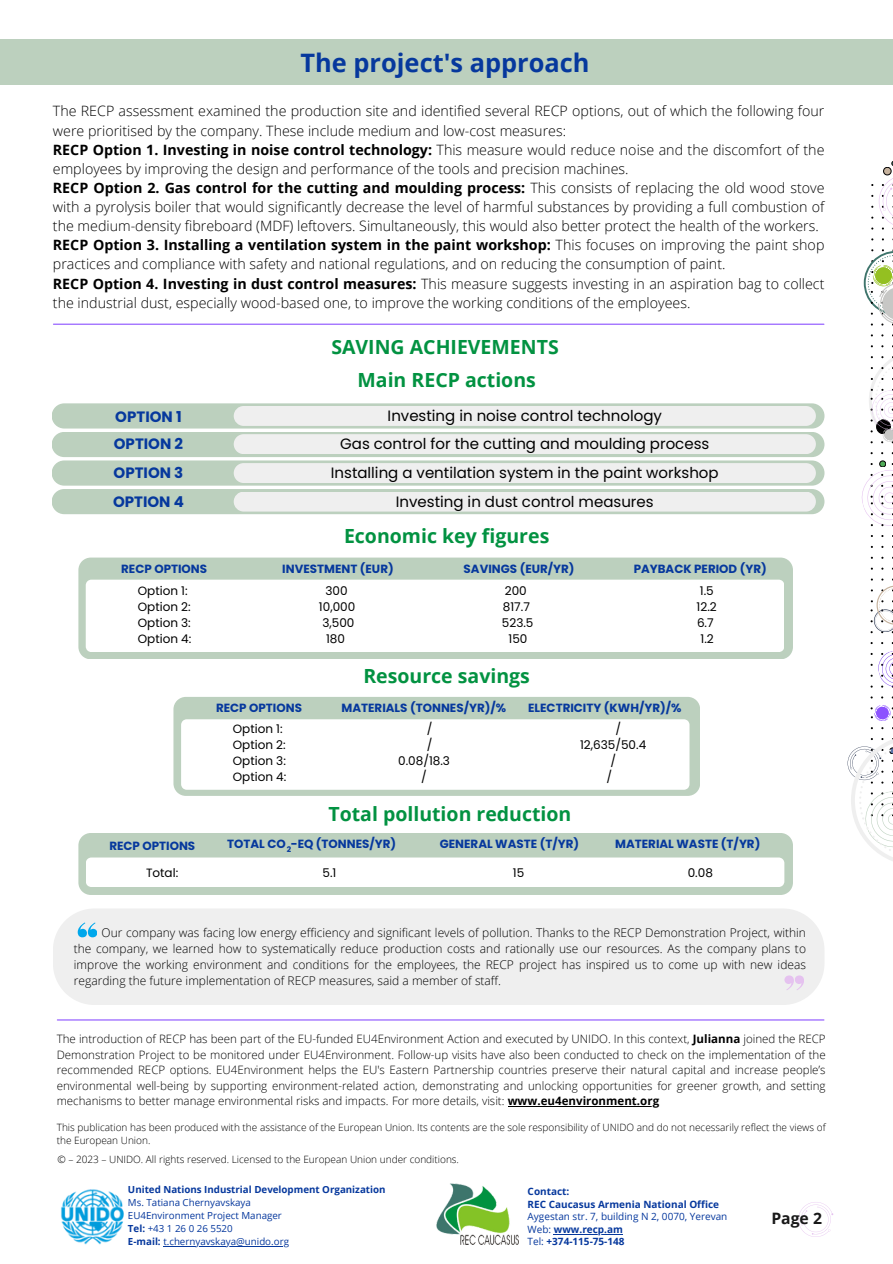
<style>
.page{position:relative;width:893px;height:1264px;background:#fff}
.page>*{position:absolute;margin:0;border:0;box-sizing:border-box;transform-origin:0 0}
.t1{font:700 25.35px "Open Sans";color:#06389d}
.t2{font:700 19.5px "Open Sans";color:#029241}
.t3{font:700 15.75px "Open Sans";color:#191919}
.t4{font:15px "Poppins";color:#000}
.t5{font:700 15px "Poppins";color:#06389d}
.t6{font:300 14.25px/19.2px "Open Sans";color:#000}
.t7{font:300 12px/16px "Open Sans";color:#000;text-align:justify}
.t8{font:12px "Poppins";color:#000}
.t9{font:700 11.85px "Poppins";color:#06389d}
.t10{font:300 11.55px/15.5px "Open Sans";color:#000;text-align:justify}
.t11{font:300 10.05px/13.4px "Open Sans";color:#000}
.t12{font:700 10.05px "Open Sans";color:#06389d}
.t13{font:10.05px "Open Sans";color:#06389d}
.t14{font:9.75px "Open Sans";color:#06389d}
.t15{font:700 9.75px "Open Sans";color:#06389d}
.t16{font:700 7.65px "Poppins";color:#06389d}
.s1{font-weight:700}
.s2{font-weight:400}
</style>
<div class="page">
<div style="left:0;top:40px;width:892px;height:45px;background:#bcd0be"></div>
<hr style="left:57px;top:1019px;width:766px;height:1px;background:#8c52ff">
<hr style="left:507px;top:1105px;width:152px;height:1px;background:#000">
<div style="left:52px;top:403px;width:772px;height:25px;background:#bcd0be;border-radius:13px"></div>
<div style="left:234px;top:406px;width:581px;height:20px;background:#efefef;border-radius:10px"></div>
<div style="left:52px;top:432px;width:772px;height:25px;background:#bcd0be;border-radius:13px"></div>
<div style="left:234px;top:434px;width:581px;height:20px;background:#efefef"></div>
<div style="left:52px;top:460px;width:772px;height:25px;background:#bcd0be;border-radius:13px"></div>
<div style="left:234px;top:463px;width:581px;height:20px;background:#efefef"></div>
<img style="left:61px;top:1189px;width:63px;height:56px">
<hr style="left:163px;top:1245px;width:126px;height:1px;background:#06389d">
<hr style="left:53px;top:323px;width:770px;height:2px;background:#8c52ff">
<div style="left:53px;top:909px;width:771px;height:96px;background:#efefef"></div>
<svg style="left:784px;top:975px;width:19px;height:15px"></svg>
<img style="left:436px;top:1183px;width:82px;height:61px">
<hr style="left:554px;top:1233px;width:69px;height:1px;background:#06389d">
<svg style="left:847px;top:161px;width:45px;height:700px"></svg>
<svg style="left:798px;top:1202px;width:35px;height:34px"></svg>
<div style="left:52px;top:489px;width:772px;height:25px;background:#bcd0be;border-radius:13px"></div>
<div style="left:234px;top:491px;width:581px;height:20px;background:#efefef;border-radius:10px"></div>
<div style="left:78px;top:557px;width:714px;height:102px;background:#bcd0be"></div>
<svg style="left:86px;top:579px;width:698px;height:73px"></svg>
<svg style="left:78px;top:833px;width:714px;height:62px"></svg>
<div style="left:173px;top:697px;width:527px;height:99px;background:#bcd0be"></div>
<svg style="left:181px;top:719px;width:508px;height:70px"></svg>
<svg style="left:78px;top:922px;width:19px;height:15px"></svg>
<h1 class="t1" style="left:300px;top:44px;width:291px">The project's approach</h1>
<h6 class="t6" style="left:53px;top:101px;width:773px">The RECP assessment examined the production site and identified several RECP options, out of which the following four were prioritised by the company. These include medium and low-cost measures:<br><span class="s1">RECP Option 1. Investing in noise control technology:</span> This measure would reduce noise and the discomfort of the employees by improving the design and performance of the tools and precision machines.<br><span class="s1">RECP Option 2. Gas control for the cutting and moulding process:</span> This consists of replacing the old wood stove with a pyrolysis boiler that would significantly decrease the level of harmful substances by providing a full combustion of the medium-density fibreboard (MDF) leftovers. Simultaneously, this would also better protect the health of the workers.<br><span class="s1">RECP Option 3. Installing a ventilation system in the paint workshop:</span> This focuses on improving the paint shop practices and compliance with safety and national regulations, and on reducing the consumption of paint.<br><span class="s1">RECP Option 4. Investing in dust control measures:</span> This measure suggests investing in an aspiration bag to collect the industrial dust, especially wood-based one, to improve the working conditions of the employees.</h6>
<h6 class="t2" style="left:331px;top:333px;width:229px">SAVING ACHIEVEMENTS</h6>
<h4 class="t2" style="left:357px;top:366px;width:180px">Main RECP actions</h4>
<h4 class="t5" style="left:115px;top:406px;width:68px">OPTION 1</h4>
<h6 class="t4" style="left:387px;top:405px;width:276px">Investing in noise control technology</h6>
<h4 class="t5" style="left:114px;top:433px;width:71px">OPTION 2</h4>
<h6 class="t4" style="left:340px;top:433px;width:370px">Gas control for the cutting and moulding process</h6>
<h6 class="t5" style="left:114px;top:462px;width:71px">OPTION 3</h6>
<h4 class="t4" style="left:331px;top:462px;width:389px">Installing a ventilation system in the paint workshop</h4>
<p class="t5" style="left:113px;top:491px;width:72px">OPTION 4</p>
<h3 class="t4" style="left:396px;top:491px;width:259px">Investing in dust control measures</h3>
<p class="t2" style="left:344px;top:522px;width:207px">Economic key figures</p>
<p class="t9" style="left:125px;top:566px;width:87px">RECP OPTIONS</p>
<p class="t8" style="left:138px;top:582px;width:51px">Option 1:</p>
<p class="t8" style="left:325px;top:582px;width:24px">300</p>
<p class="t8" style="left:504px;top:582px;width:23px">200</p>
<p class="t8" style="left:699px;top:582px;width:15px">1.5</p>
<p class="t8" style="left:138px;top:598px;width:54px">Option 2:</p>
<p class="t8" style="left:319px;top:598px;width:38px">10,000</p>
<p class="t8" style="left:503px;top:598px;width:29px">817.7</p>
<p class="t8" style="left:696px;top:598px;width:22px">12.2</p>
<p class="t8" style="left:138px;top:614px;width:55px">Option 3:</p>
<p class="t8" style="left:322px;top:614px;width:34px">3,500</p>
<p class="t8" style="left:502px;top:614px;width:33px">523.5</p>
<p class="t8" style="left:697px;top:614px;width:18px">6.7</p>
<p class="t8" style="left:138px;top:630px;width:55px">Option 4:</p>
<p class="t8" style="left:326px;top:630px;width:20px">180</p>
<p class="t8" style="left:508px;top:630px;width:20px">150</p>
<p class="t8" style="left:700px;top:630px;width:15px">1.2</p>
<p class="t9" style="left:121px;top:560px;width:87px">RECP OPTIONS</p>
<p class="t9" style="left:282px;top:560px;width:113px">INVESTMENT (EUR)</p>
<p class="t9" style="left:463px;top:560px;width:112px">SAVINGS (EUR/YR)</p>
<p class="t9" style="left:633px;top:560px;width:135px">PAYBACK PERIOD (YR)</p>
<p class="t2" style="left:363px;top:662px;width:168px">Resource savings</p>
<p class="t9" style="left:341px;top:699px;width:166px">MATERIALS (TONNES/YR)/%</p>
<p class="t9" style="left:528px;top:699px;width:155px">ELECTRICITY (KWH/YR)/%</p>
<p class="t9" style="left:216px;top:699px;width:87px">RECP OPTIONS</p>
<p class="t8" style="left:233px;top:720px;width:51px">Option 1:</p>
<p class="t8" style="left:427px;top:720px;width:7px">/</p>
<p class="t8" style="left:615px;top:720px;width:7px">/</p>
<p class="t8" style="left:233px;top:736px;width:54px">Option 2:</p>
<p class="t8" style="left:427px;top:736px;width:7px">/</p>
<p class="t8" style="left:580px;top:736px;width:68px">12,635/50.4</p>
<p class="t8" style="left:233px;top:752px;width:55px">Option 3:</p>
<p class="t8" style="left:398px;top:752px;width:53px">0.08/18.3</p>
<p class="t8" style="left:610px;top:752px;width:7px">/</p>
<p class="t8" style="left:233px;top:768px;width:55px">Option 4:</p>
<p class="t8" style="left:421px;top:768px;width:7px">/</p>
<p class="t8" style="left:606px;top:768px;width:7px">/</p>
<p class="t2" style="left:328px;top:800px;width:244px">Total pollution reduction</p>
<p class="t9" style="left:227px;top:835px;width:171px">TOTAL CO -EQ (TONNES/YR)</p>
<p class="t9" style="left:440px;top:835px;width:141px">GENERAL WASTE (T/YR)</p>
<p class="t9" style="left:615px;top:835px;width:147px">MATERIAL WASTE (T/YR)</p>
<p class="t9" style="left:109px;top:837px;width:87px">RECP OPTIONS</p>
<p class="t8" style="left:146px;top:864px;width:34px">Total:</p>
<p class="t8" style="left:322px;top:864px;width:15px">5.1</p>
<p class="t8" style="left:513px;top:864px;width:13px">15</p>
<p class="t8" style="left:687px;top:864px;width:27px">0.08</p>
<p class="t16" style="left:287px;top:843px;width:6px">2</p>
<p class="t7" style="left:74px;top:924px;width:733px;text-indent:28px">Our company was facing low energy efficiency and significant levels of pollution. Thanks to the RECP Demonstration Project, within the company, we learned how to systematically reduce production costs and rationally use our resources. As the company plans to improve the working environment and conditions for the employees, the RECP project has inspired us to come up with new ideas regarding the future implementation of RECP measures, said a member of staff.</p>
<h2 class="t10" style="left:57px;top:1031px;width:770px">The introduction of RECP has been part of the EU-funded EU4Environment Action and executed by UNIDO. In this context, <span class="s1">Julianna</span> joined the RECP Demonstration Project to be monitored under EU4Environment. Follow-up visits have also been conducted to check on the implementation of the recommended RECP options. EU4Environment helps the EU's Eastern Partnership countries preserve their natural capital and increase people’s environmental well-being by supporting environment-related action, demonstrating and unlocking opportunities for greener growth, and setting mechanisms to better manage environmental risks and impacts. For more details, visit: <span class="s1">www.eu4environment.org</span></h2>
<p class="t11" style="left:57px;top:1120px;width:770px">This publication has been produced with the assistance of the European Union. Its contents are the sole responsibility of UNIDO and do not necessarily reflect the views of the European Union.</p>
<p class="t11" style="left:57px;top:1151px;width:403px">© – 2023 – UNIDO. All rights reserved. Licensed to the European Union under conditions.</p>
<p class="t15" style="left:128px;top:1182px;width:259px">United Nations Industrial Development Organization</p>
<p class="t14" style="left:128px;top:1195px;width:124px">Ms. Tatiana Chernyavskaya</p>
<p class="t14" style="left:128px;top:1208px;width:155px">EU4Environment Project Manager</p>
<p class="t14" style="left:128px;top:1221px;width:106px"><span class="s1">Tel:</span> +43 1 26 0 26 5520</p>
<p class="t14" style="left:128px;top:1234px;width:162px"><span class="s1">E-mail:</span> t.chernyavskaya@unido.org</p>
<h3 class="t12" style="left:527px;top:1184px;width:43px">Contact:</h3>
<p class="t12" style="left:527px;top:1197px;width:193px">REC Caucasus Armenia National Office</p>
<p class="t13" style="left:527px;top:1209px;width:201px">Aygestan str. 7, building N 2, 0070, Yerevan</p>
<p class="t12" style="left:527px;top:1222px;width:97px"><span class="s2">Web:</span> www.recp.am</p>
<p class="t12" style="left:527px;top:1234px;width:98px"><span class="s2">Tel:</span> +374-115-75-148</p>
<p class="t3" style="left:771px;top:1207px;width:52px">Page 2</p>
</div>
